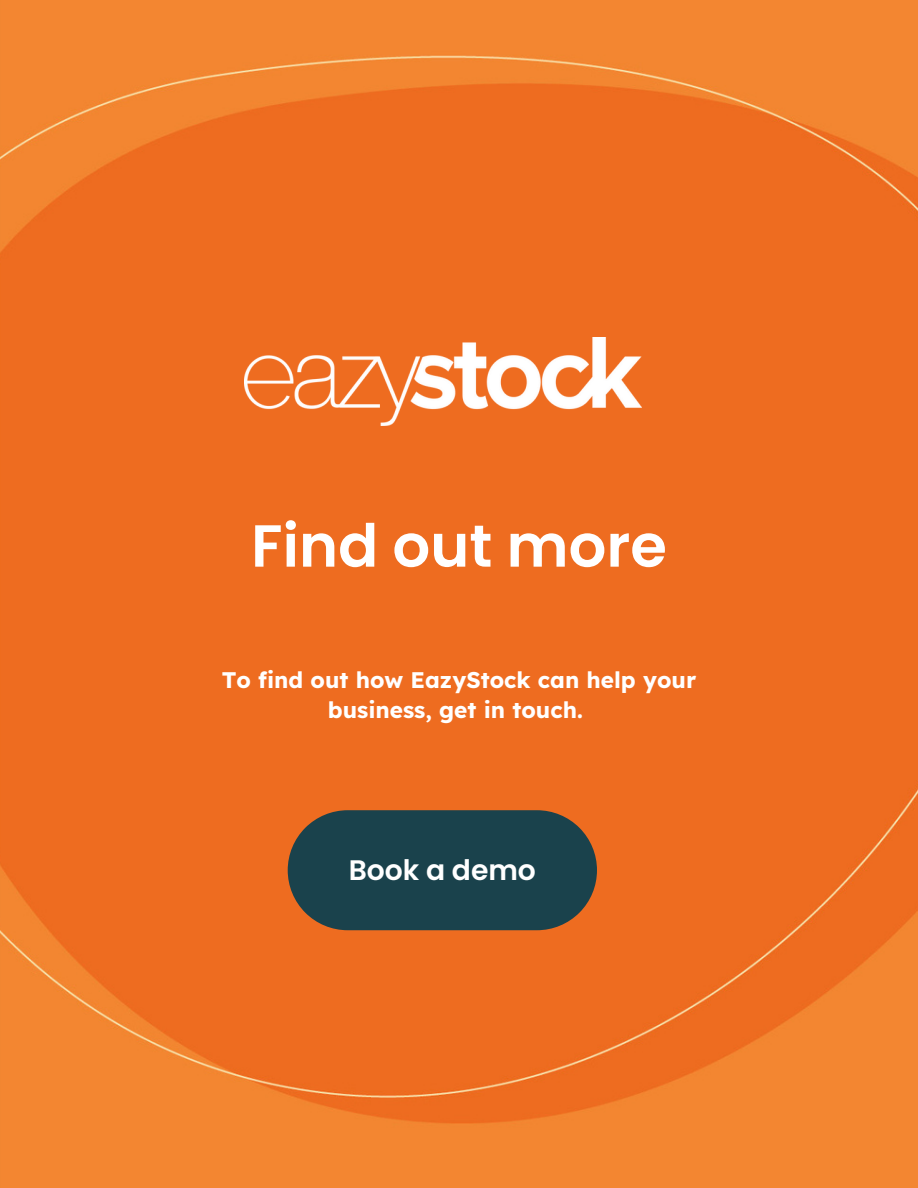
<style>
.page{position:relative;width:918px;height:1188px;background:#fff}
.page>*{position:absolute;margin:0;border:0;box-sizing:border-box;transform-origin:0 0}
.t1{font:600 59.25px "Poppins";color:#fff}
.t2{font:600 28.2px "Poppins";color:#fff}
.t3{font:700 22.5px/30.8px "Lexend";color:#fff;text-align:center}
</style>
<div class="page">
<img style="left:0;top:0;width:918px;height:1188px">
<svg style="left:288px;top:810px;width:309px;height:120px;background:#2b4548"></svg>
<img style="left:244px;top:338px;width:397px;height:87px">
<p class="t1" style="left:251px;top:504px;width:417px">Find out more</p>
<p class="t3" style="left:222px;top:664px;width:476px">To find out how EazyStock can help your business, get in touch.</p>
<p class="t2" style="left:349px;top:850px;width:189px">Book a demo</p>
</div>
